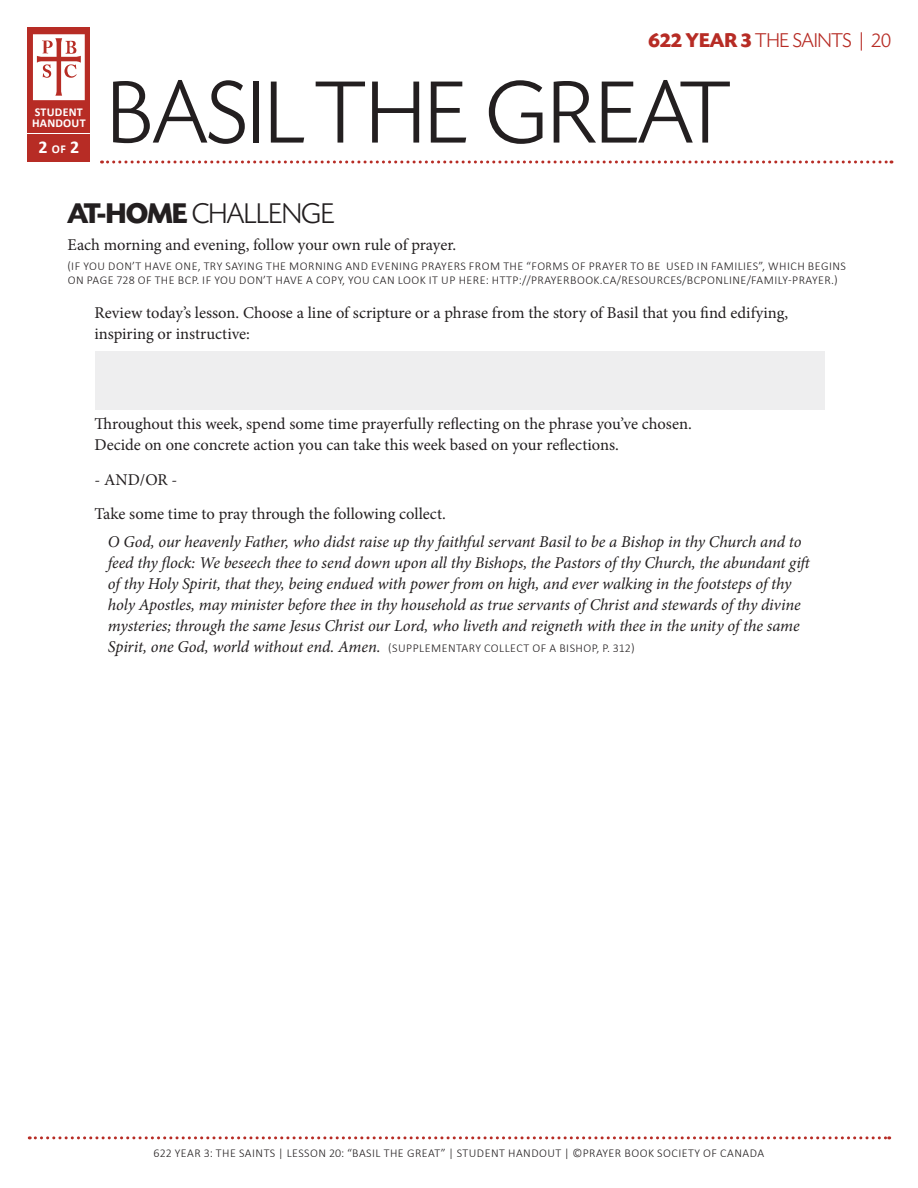
<style>
.page{position:relative;width:918px;height:1188px;background:#fff}
.page>*{position:absolute;margin:0;border:0;box-sizing:border-box;transform-origin:0 0}
.t1{font:300 93px "Today SHOP";letter-spacing:.02em;color:#231f20}
.t2{font:300 30px "Today SHOP";color:#231f20}
.t3{font:300 21px "Today SHOP";letter-spacing:.01em;color:#b72c25}
.t4{font:700 18px "Calibri";color:#fff}
.t5{font:italic 16.5px/21px "Minion Pro";letter-spacing:-.01em;color:#231f20}
.t6{font:16.5px/21px "Minion Pro";color:#231f20}
.t7{font:300 12px/13.5px "Calibri";letter-spacing:.04em;color:#231f20}
.t8{font:700 12px/10.5px "Calibri";letter-spacing:.02em;color:#fff}
.s1{font-size:12px}
.s2{font-weight:700}
.s3{font-family:"Calibri"}
.s4{font-family:"Minion Pro";font-weight:400;font-style:italic;font-size:16.5px}
</style>
<div class="page">
<div style="left:28px;top:27px;width:62px;height:135px;background:#b72c25"></div>
<hr style="left:26px;top:133px;width:64px;height:1px;background:#fff">
<svg style="left:102px;top:160px;width:790px;height:4px"></svg>
<svg style="left:33px;top:34px;width:52px;height:66px;background:#efd2d1"></svg>
<svg style="left:29px;top:1136px;width:861px;height:3px"></svg>
<div style="left:95px;top:351px;width:729px;height:58px;background:#eeeeef"></div>
<p class="t8" style="left:32px;top:107px;width:55px">STUDENT<br>HANDOUT</p>
<p class="t4" style="left:38px;top:136px;width:42px">2 <span class="s1">OF</span> 2</p>
<p class="t3" style="left:649px;top:30px;width:244px"><span class="s2">622 YEAR 3</span> THE SAINTS <span class="s3">|</span> 20</p>
<h1 class="t1" style="left:108px;top:64px;width:623px">BASIL THE GREAT</h1>
<h2 class="t2" style="left:68px;top:198px;width:268px"><span class="s2">AT-HOME</span> CHALLENGE</h2>
<p class="t6" style="left:68px;top:234px;width:390px">Each morning and evening, follow your own rule of prayer.</p>
<p class="t7" style="left:68px;top:259px;width:779px">(I F YOU DON’T HAVE ONE, TRY SAYING THE MORNING AND EVENING PRAYERS FROM THE “FORMS OF PRAYER TO BE USED IN FAMILIES”, WHICH BEGINS<br>ON PAGE 728 OF THE BCP. I F YOU DON’T HAVE A COPY, YOU CAN LOOK IT UP HERE: HTTP://PRAYERBOOK.CA/RESOURCES/BCPONLINE/FAMILY-PRAYER.)</p>
<p class="t6" style="left:94px;top:303px;width:695px">Review today’s lesson. Choose a line of scripture or a phrase from the story of Basil that you find edifying, inspiring or instructive:</p>
<p class="t6" style="left:94px;top:414px;width:599px">Throughout this week, spend some time prayerfully reflecting on the phrase you’ve chosen.<br>Decide on one concrete action you can take this week based on your reflections.</p>
<p class="t6" style="left:94px;top:462px;width:353px;line-height:34.5px">- AND/OR -<br>Take some time to pray through the following collect.</p>
<p class="t5" style="left:108px;top:531px;width:706px">O God, our heavenly Father, who didst raise up thy faithful servant Basil to be a Bishop in thy Church and to feed thy flock: We beseech thee to send down upon all thy Bishops, the Pastors of thy Church, the abundant gift of thy Holy Spirit, that they, being endued with power from on high, and ever walking in the footsteps of thy holy Apostles, may minister before thee in thy household as true servants of Christ and stewards of thy divine mysteries; through the same Jesus Christ our Lord, who liveth and reigneth with thee in the unity of the same</p>
<p class="t7" style="left:108px;top:641px;width:528px"><span class="s4">Spirit, one God, world without end. Amen.</span> (SUPP LEMENTARY COLLECT OF A B ISHOP, P. 312)</p>
<p class="t7" style="left:154px;top:1146px;width:612px">622 YEAR 3: THE SAINTS | LESSON 20: “BASIL THE GREAT” | STUDENT HAN DOUT | ©PRAYER BOOK SOCI ETY OF CANADA</p>
</div>
